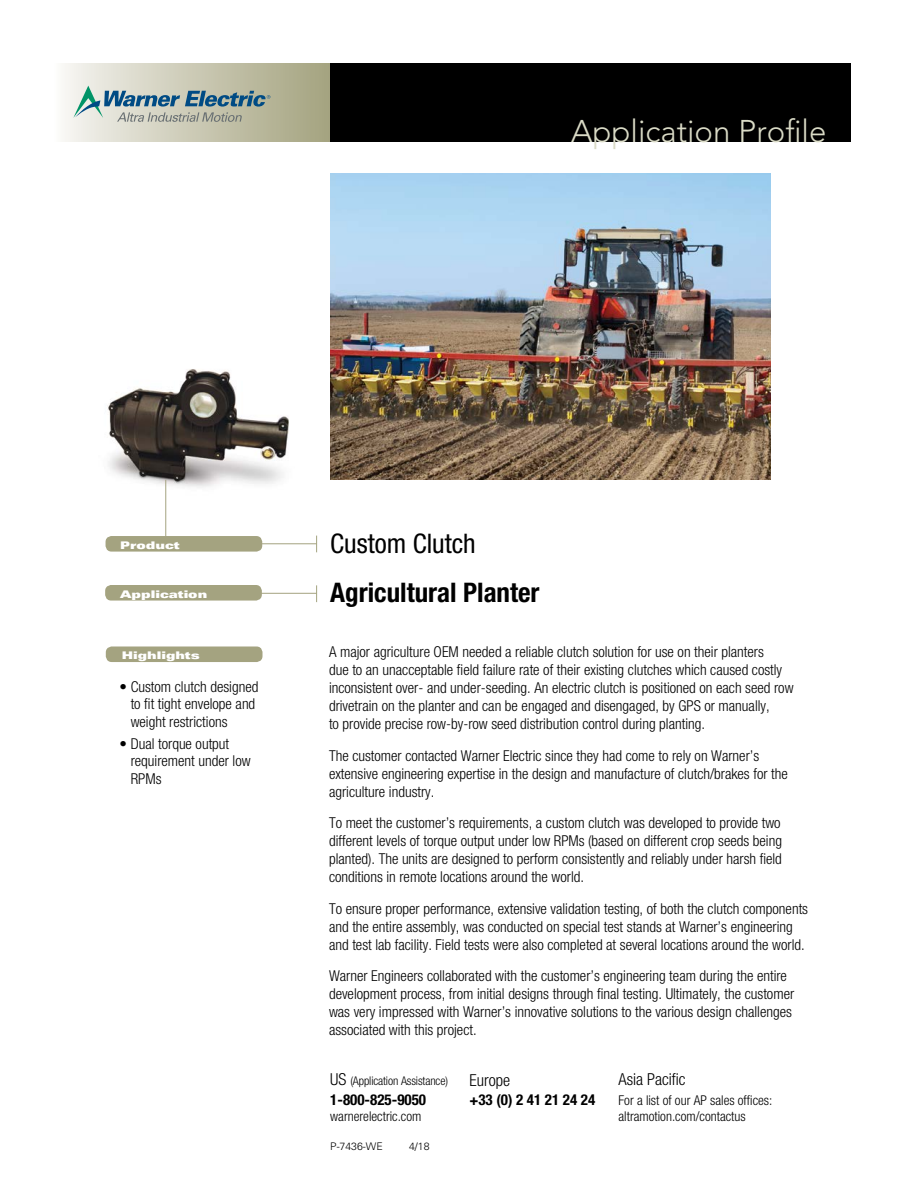
<style>
.page{position:relative;width:918px;height:1188px;background:#fff}
.page>*{position:absolute;margin:0;border:0;box-sizing:border-box;transform-origin:0 0}
.t1{font:300 31.2px "Avenir LT Std";color:#dadbc6}
.t2{font:700 condensed 27px "Helvetica Neue LT Std";color:#000}
.t3{font:condensed 27px "Helvetica Neue LT Std";color:#000}
.t4{font:300 condensed 16.5px "Helvetica Neue LT Std";color:#000}
.t5{font:300 condensed 15px/18px "Helvetica Neue LT Std";color:#000}
.t6{font:700 condensed 15px "Helvetica Neue LT Std";color:#000}
.t7{font:300 condensed 13.5px "Helvetica Neue LT Std";color:#000}
.t8{font:300 condensed 12px "Helvetica Neue LT Std";letter-spacing:-.01em;color:#000}
.t9{font:10.5px "Univers LT Std X Black Ex";color:#fff}
.t10{font:300 10.5px "Univers LT Std";color:#000}
.s1{font-size:16.5px}
</style>
<div class="page">
<img style="left:107px;top:369px;width:182px;height:162px">
<div style="left:105px;top:585px;width:157px;height:16px;background:#a4a380;border-radius:6px"></div>
<div style="left:106px;top:536px;width:156px;height:16px;background:#a4a380;border-radius:6px"></div>
<div style="left:54px;top:63px;width:276px;height:79px;background:linear-gradient(to right,#f8f7f3,#a3a17d)"></div>
<div style="left:330px;top:63px;width:520px;height:79px;background:#000"></div>
<hr style="left:239px;top:543px;width:78px;height:1px;background:#a4a380">
<svg style="left:316px;top:536px;width:1px;height:16px"></svg>
<svg style="left:316px;top:585px;width:1px;height:17px"></svg>
<hr style="left:239px;top:593px;width:78px;height:1px;background:#a4a380">
<img style="left:331px;top:174px;width:440px;height:306px">
<div style="left:106px;top:646px;width:157px;height:16px;background:#a4a380;border-radius:6px"></div>
<hr style="left:165px;top:480px;width:1px;height:56px;background:#a4a380">
<svg style="left:73px;top:86px;width:197px;height:36px"></svg>
<p class="t1" style="left:571px;top:113px;width:257px">Application Profile</p>
<p class="t9" style="left:120px;top:539px;width:61px">Product</p>
<p class="t9" style="left:120px;top:588px;width:89px">Application</p>
<p class="t9" style="left:122px;top:649px;width:80px">Highlights</p>
<p class="t5" style="left:131px;top:678px;width:129px;line-height:17.2px;text-indent:-11px">• Custom clutch designed to fit tight envelope and weight restrictions</p>
<p class="t5" style="left:131px;top:735px;width:121px;line-height:17.2px;text-indent:-11px">• Dual torque output requirement under low<br>RPMs</p>
<p class="t3" style="left:330px;top:528px;width:147px">Custom Clutch</p>
<p class="t2" style="left:330px;top:576px;width:211px">Agricultural Planter</p>
<p class="t5" style="left:329px;top:643px;width:466px">A major agriculture OEM needed a reliable clutch solution for use on their planters<br>due to an unacceptable field failure rate of their existing clutches which caused costly inconsistent over- and under-seeding. An electric clutch is positioned on each seed row drivetrain on the planter and can be engaged and disengaged, by GPS or manually,<br>to provide precise row-by-row seed distribution control during planting.</p>
<p class="t5" style="left:329px;top:746px;width:460px">The customer contacted Warner Electric since they had come to rely on Warner’s extensive engineering expertise in the design and manufacture of clutch/brakes for the agriculture industry.</p>
<p class="t5" style="left:329px;top:814px;width:455px;text-align:justify">To meet the customer’s requirements, a custom clutch was developed to provide two different levels of torque output under low RPMs (based on different crop seeds being planted). The units are designed to perform consistently and reliably under harsh field conditions in remote locations around the world.</p>
<p class="t5" style="left:329px;top:899px;width:481px">To ensure proper performance, extensive validation testing, of both the clutch components and the entire assembly, was conducted on special test stands at Warner’s engineering and test lab facility. Field tests were also completed at several locations around the world.</p>
<p class="t5" style="left:329px;top:967px;width:467px">Warner Engineers collaborated with the customer’s engineering team during the entire development process, from initial designs through final testing. Ultimately, the customer was very impressed with Warner’s innovative solutions to the various design challenges associated with this project.</p>
<p class="t8" style="left:330px;top:1074px;width:119px"><span class="s1">US</span> (Application Assistance)</p>
<p class="t6" style="left:330px;top:1090px;width:97px">1-800-825-9050</p>
<p class="t7" style="left:330px;top:1109px;width:93px">warnerelectric.com</p>
<p class="t10" style="left:330px;top:1140px;width:54px">P-7436-WE</p>
<p class="t10" style="left:409px;top:1140px;width:22px">4/18</p>
<p class="t4" style="left:469px;top:1070px;width:42px">Europe</p>
<p class="t6" style="left:469px;top:1091px;width:127px">+33 (0) 2 41 21 24 24</p>
<p class="t4" style="left:619px;top:1070px;width:69px">Asia Pacific</p>
<p class="t7" style="left:619px;top:1092px;width:155px">For a list of our AP sales offices:</p>
<p class="t7" style="left:619px;top:1109px;width:129px">altramotion.com/contactus</p>
</div>
